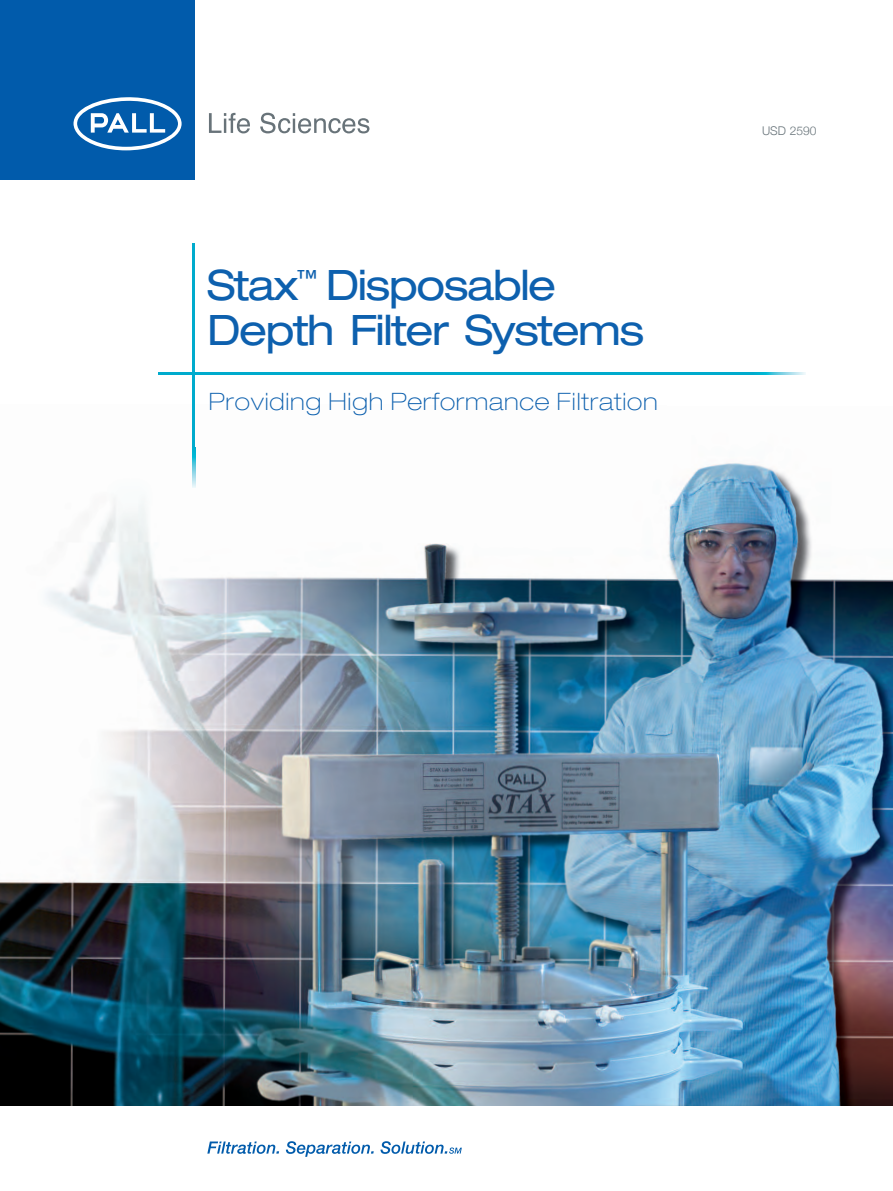
<style>
.page{position:relative;width:893px;height:1191px;background:#fff}
.page>*{position:absolute;margin:0;border:0;box-sizing:border-box;transform-origin:0 0}
.t1{font:expanded 42px/45px "Helvetica Neue";letter-spacing:-.035em;color:#0d60ae}
.t2{font:100 expanded 24px "Helvetica Neue";letter-spacing:.03em;color:#0d60ae}
.t3{font:300 12px "Helvetica Neue";color:#677379}
</style>
<div class="page">
<img style="left:0;top:404px;width:893px;height:702px">
<div style="left:0;top:0;width:195px;height:179px;background:#015bab"></div>
<svg style="left:74px;top:97px;width:108px;height:53px"></svg>
<svg style="left:209px;top:113px;width:41px;height:20px"></svg>
<svg style="left:260px;top:113px;width:109px;height:20px"></svg>
<svg style="left:207px;top:1141px;width:72px;height:12px"></svg>
<svg style="left:286px;top:1141px;width:88px;height:15px"></svg>
<svg style="left:380px;top:1141px;width:82px;height:12px"></svg>
<hr style="left:158px;top:372px;width:595px;height:2px;background:#00abcd">
<hr style="left:193px;top:243px;width:2px;height:204px;background:#00abcd">
<svg style="left:753px;top:372px;width:52px;height:2px"></svg>
<svg style="left:193px;top:447px;width:2px;height:41px"></svg>
<h1 class="t1" style="left:207px;top:267px;width:439px">Stax<sup>™</sup> Disposable<br>Depth Filter Systems</h1>
<p class="t2" style="left:209px;top:393px;width:450px">Providing High Performance Filtration</p>
<p class="t3" style="left:762px;top:123px;width:56px">USD 2590</p>
</div>
